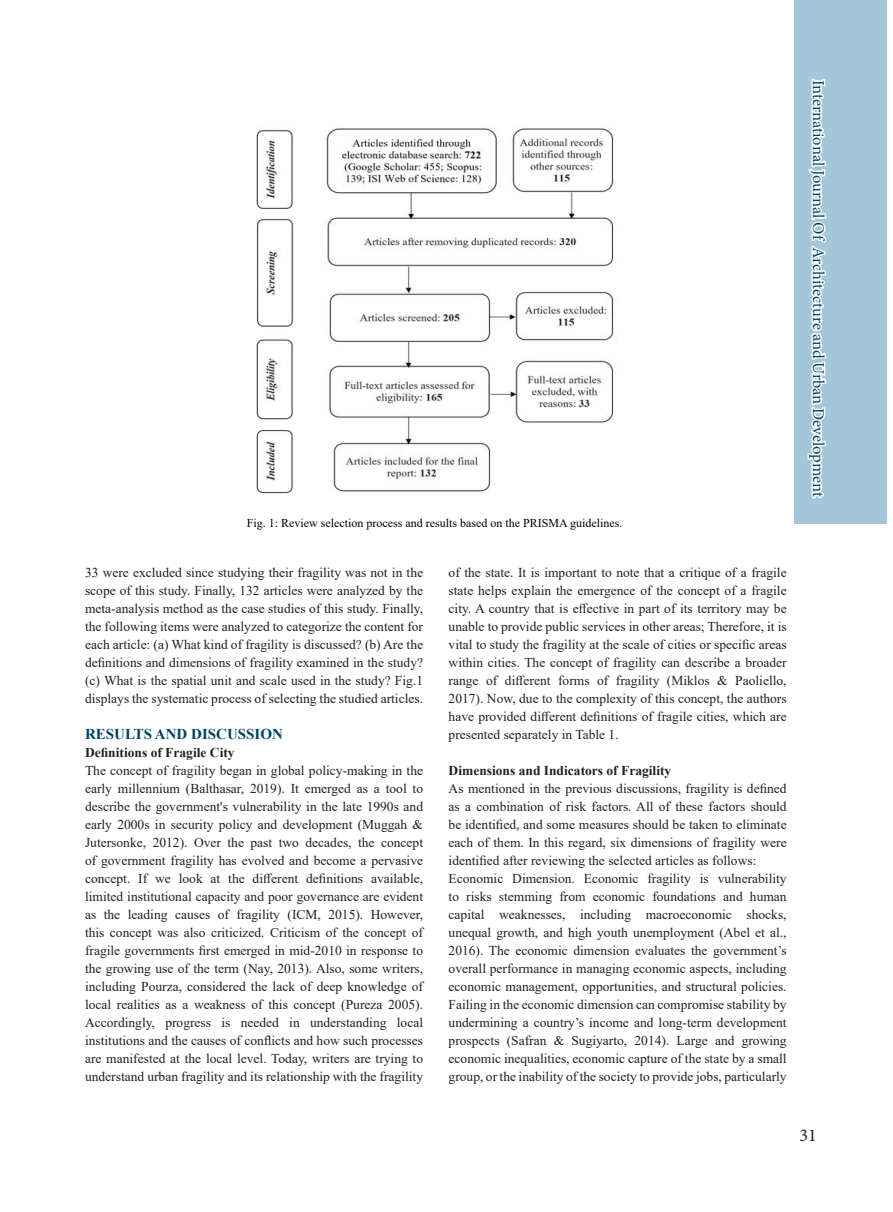
<style>
.page{position:relative;width:893px;height:1212px;background:#fff}
.page>*{position:absolute;margin:0;border:0;box-sizing:border-box;transform-origin:0 0}
.t1{font:18px "Minion Pro";color:#231f20}
.t2{font:16.5px "Minion Pro";letter-spacing:-.005em;color:#004462}
.متن_لاتین_اصلی{font:700 15px "Times New Roman";color:#004462}
.متن_لاتین_اصلی-2{font:13.5px/18px "Times New Roman";color:#231f20;text-align:justify}
.متن_لاتین_اصلی-3{font:700 13.5px "Times New Roman";color:#231f20}
.abstract{font:12px "Times New Roman";color:#000}
</style>
<div class="page">
<div style="left:794px;top:0;width:92px;height:524px;background:#a3c7d8"></div>
<svg style="left:807px;top:78px;width:20px;height:421px"></svg>
<img style="left:256px;top:128px;width:361px;height:366px">
<p class="abstract" style="left:247px;top:515px;width:377px">Fig. 1: Review selection process and results based on the PRISMA guidelines.</p>
<p class="متن_لاتین_اصلی-2" style="left:85px;top:563px;width:340px">33 were excluded since studying their fragility was not in the scope of this study. Finally, 132 articles were analyzed by the meta-analysis method as the case studies of this study. Finally, the following items were analyzed to categorize the content for each article: (a) What kind of fragility is discussed? (b) Are the definitions and dimensions of fragility examined in the study? (c) What is the spatial unit and scale used in the study? Fig.1 displays the systematic process of selecting the studied articles.</p>
<p class="متن_لاتین_اصلی" style="left:85px;top:723px;width:199px">RESULTS AND DISCUSSION</p>
<p class="متن_لاتین_اصلی-3" style="left:85px;top:743px;width:151px">Definitions of Fragile City</p>
<p class="متن_لاتین_اصلی-2" style="left:85px;top:761px;width:340px">The concept of fragility began in global policy-making in the early millennium (Balthasar, 2019). It emerged as a tool to describe the government's vulnerability in the late 1990s and early 2000s in security policy and development (Muggah &amp; Jutersonke, 2012). Over the past two decades, the concept of government fragility has evolved and become a pervasive concept. If we look at the different definitions available, limited institutional capacity and poor governance are evident as the leading causes of fragility (ICM, 2015). However, this concept was also criticized. Criticism of the concept of fragile governments first emerged in mid-2010 in response to the growing use of the term (Nay, 2013). Also, some writers, including Pourza, considered the lack of deep knowledge of local realities as a weakness of this concept (Pureza 2005).<br>Accordingly, progress is needed in understanding local institutions and the causes of conflicts and how such processes are manifested at the local level. Today, writers are trying to understand urban fragility and its relationship with the fragility</p>
<p class="متن_لاتین_اصلی-2" style="left:449px;top:563px;width:340px">of the state. It is important to note that a critique of a fragile state helps explain the emergence of the concept of a fragile city. A country that is effective in part of its territory may be unable to provide public services in other areas; Therefore, it is vital to study the fragility at the scale of cities or specific areas within cities. The concept of fragility can describe a broader range of different forms of fragility (Miklos &amp; Paoliello, 2017). Now, due to the complexity of this concept, the authors have provided different definitions of fragile cities, which are presented separately in Table 1.</p>
<p class="متن_لاتین_اصلی-3" style="left:449px;top:761px;width:224px">Dimensions and Indicators of Fragility</p>
<p class="متن_لاتین_اصلی-2" style="left:449px;top:779px;width:340px">As mentioned in the previous discussions, fragility is defined as a combination of risk factors. All of these factors should be identified, and some measures should be taken to eliminate each of them. In this regard, six dimensions of fragility were identified after reviewing the selected articles as follows:</p>
<p class="متن_لاتین_اصلی-2" style="left:449px;top:869px;width:340px">Economic Dimension. Economic fragility is vulnerability to risks stemming from economic foundations and human capital weaknesses, including macroeconomic shocks, unequal growth, and high youth unemployment (Abel et al., 2016). The economic dimension evaluates the government’s overall performance in managing economic aspects, including economic management, opportunities, and structural policies.<br>Failing in the economic dimension can compromise stability by undermining a country’s income and long-term development prospects (Safran &amp; Sugiyarto, 2014). Large and growing economic inequalities, economic capture of the state by a small group, or the inability of the society to provide jobs, particularly</p>
<p class="t2" style="left:829px;top:80px;width:419px;rotate:90deg">International Journal Of Architecture and Urban Development</p>
<h1 class="t1" style="left:800px;top:1123px;width:19px">31</h1>
</div>
